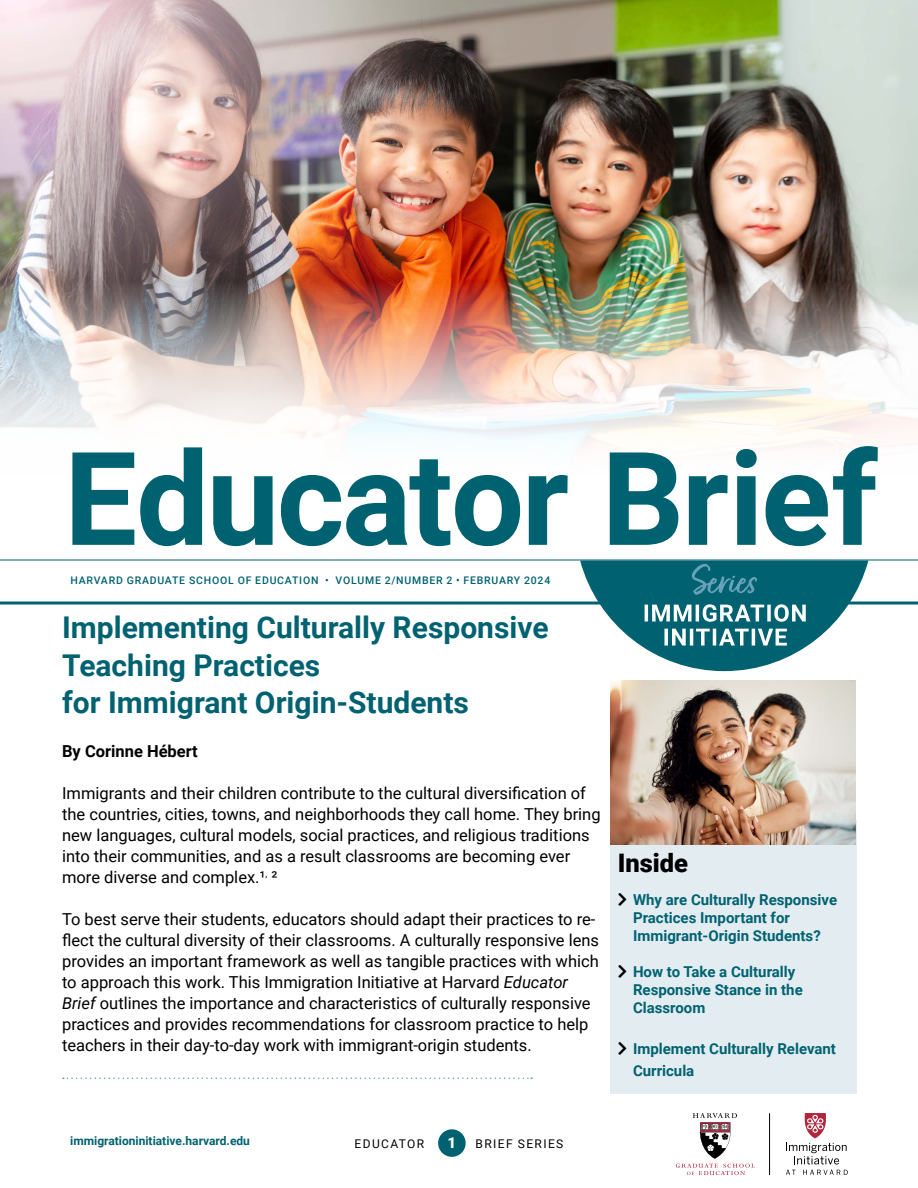
<style>
.page{position:relative;width:918px;height:1188px;background:#fff}
.page>*{position:absolute;margin:0;border:0;box-sizing:border-box;transform-origin:0 0}
.t1{font:700 30px/37.5px "Roboto";color:#006271}
.t2{font:900 25.5px "Roboto";color:#000}
.t3{font:16.5px/21px "Roboto";color:#000}
.t4{font:700 16.5px "Roboto";color:#000}
.t5{font:700 15px/18px "Roboto";color:#006271}
.t6{font:900 15px "Roboto";color:#fff}
.t7{font:700 12px "Roboto";color:#006271}
.t8{font:12px "Roboto";letter-spacing:.115em;color:#000}
.t9{font:500 10.5px "Roboto";letter-spacing:.075em;color:#006271}
.s1{font-style:italic}
.s2{color:#000}
</style>
<div class="page">
<div style="left:438px;top:1129px;width:28px;height:28px;background:#006271;border-radius:50%"></div>
<svg style="left:786px;top:1170px;width:10px;height:5px"></svg>
<svg style="left:803px;top:1170px;width:45px;height:5px"></svg>
<svg style="left:786px;top:1113px;width:61px;height:51px"></svg>
<svg style="left:676px;top:1113px;width:79px;height:62px"></svg>
<hr style="left:769px;top:1113px;width:1px;height:62px;background:#000">
<img style="left:0;top:0;width:918px;height:281px">
<div style="left:610px;top:820px;width:246px;height:274px;background:#e2ecf1"></div>
<img style="left:610px;top:680px;width:246px;height:164px">
<img style="left:0;top:281px;width:918px;height:163px">
<svg style="left:72px;top:446px;width:806px;height:100px"></svg>
<hr style="left:0;top:602px;width:918px;height:2px;background:#006271">
<hr style="left:0;top:560px;width:918px;height:1px;background:#006271">
<svg style="left:580px;top:561px;width:288px;height:110px"></svg>
<svg style="left:63px;top:1078px;width:469px;height:1px"></svg>
<p class="t9" style="left:70px;top:573px;width:481px">HARVARD GRADUATE SCHOOL OF EDUCATION • VOLUME 2/NUMBER 2 • FEBRUARY 2024</p>
<h1 class="t1" style="left:62px;top:608px;width:488px">Implementing Culturally Responsive<br>Teaching Practices<br>for Immigrant Origin-Students</h1>
<p class="t4" style="left:62px;top:739px;width:137px">By Corinne Hébert</p>
<p class="t3" style="left:62px;top:782px;width:540px">Immigrants and their children contribute to the cultural diversification of the countries, cities, towns, and neighborhoods they call home. They bring new languages, cultural models, social practices, and religious traditions into their communities, and as a result classrooms are becoming ever more diverse and complex.¹<sup>,</sup> ²</p>
<p class="t3" style="left:62px;top:908px;width:539px">To best serve their students, educators should adapt their practices to re&shy;flect the cultural diversity of their classrooms. A culturally responsive lens provides an important framework as well as tangible practices with which to approach this work. This Immigration Initiative at Harvard <span class="s1">Educator Brief</span> outlines the importance and characteristics of culturally responsive practices and provides recommendations for classroom practice to help teachers in their day-to-day work with immigrant-origin students.</p>
<h2 class="t2" style="left:618px;top:845px;width:72px">Inside</h2>
<p class="t5" style="left:633px;top:890px;width:206px;text-indent:-15px"><span class="s2">❖□■▼</span> Why are Culturally Responsive<br>Practices Important for<br>Immigrant-Origin Students?</p>
<p class="t5" style="left:633px;top:962px;width:171px;text-indent:-15px"><span class="s2">❖□■▼</span> How to Take a Culturally<br>Responsive Stance in the<br>Classroom</p>
<p class="t5" style="left:633px;top:1037px;width:204px;line-height:22.5px;text-indent:-15px"><span class="s2">❖□■▼</span> Implement Culturally Relevant<br>Curricula</p>
<p class="t7" style="left:70px;top:1133px;width:181px">immigrationinitiative.harvard.edu</p>
<p class="t8" style="left:355px;top:1135px;width:71px">EDUCATOR</p>
<p class="t6" style="left:447px;top:1132px;width:10px">1</p>
<p class="t8" style="left:476px;top:1135px;width:89px">BRIEF SERIES</p>
</div>
